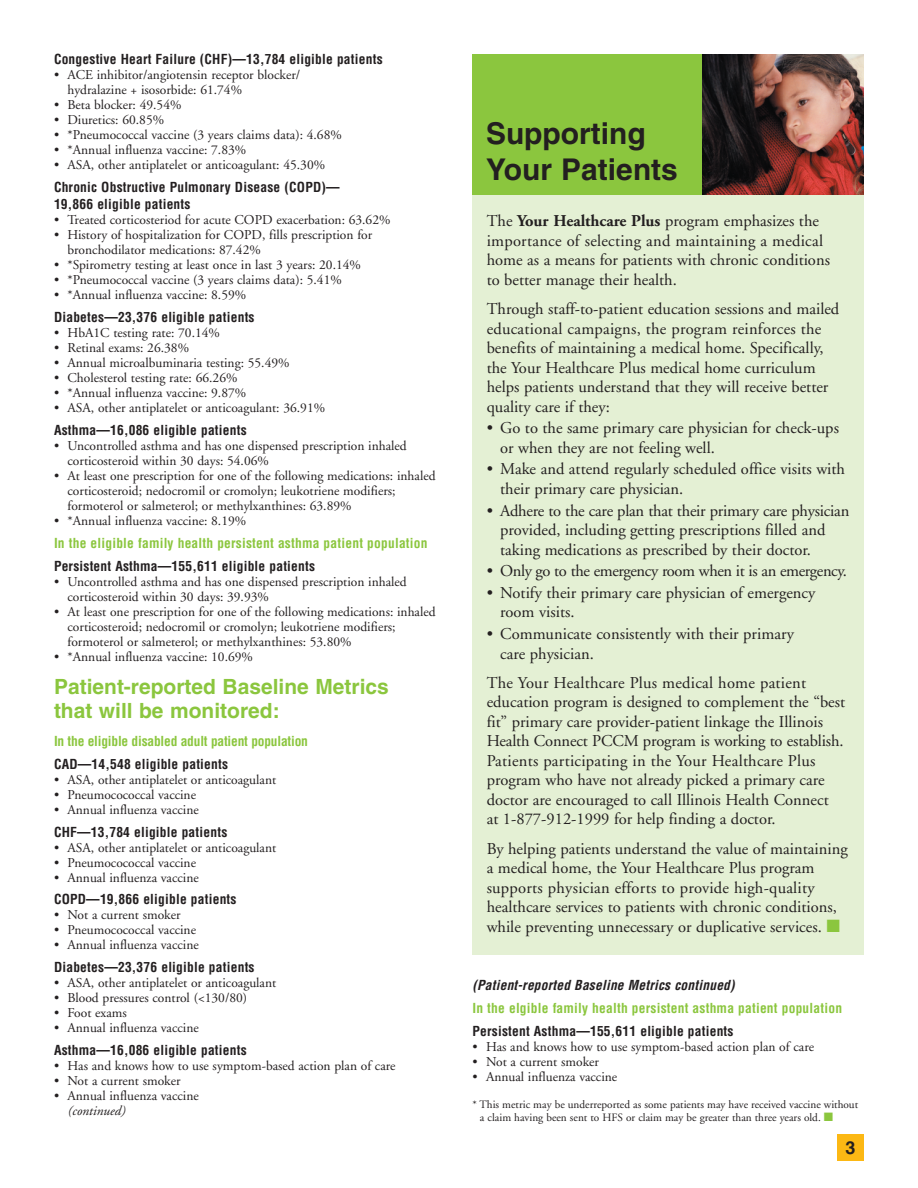
<style>
.page{position:relative;width:918px;height:1188px;background:#fff}
.page>*{position:absolute;margin:0;border:0;box-sizing:border-box;transform-origin:0 0}
.t1{font:700 30px/36px "Helvetica";color:#231f20}
.t2{font:700 21px/24px "Helvetica";color:#8bc63e}
.t3{font:700 18px "Helvetica";color:#231f20}
.t4{font:16.5px/19.5px "Adobe Garamond";color:#231f20}
.t5{font:16.5px "Adobe Garamond";letter-spacing:-.025em;color:#231f20}
.t6{font:13.5px/15px "Adobe Garamond";color:#231f20}
.t7{font:700 condensed 13.5px/16.5px "Helvetica";letter-spacing:.015em;color:#231f20}
.t8{font:700 condensed 13.5px "Helvetica";letter-spacing:.015em;color:#8bc63e}
.t9{font:700 condensed 13.5px "Helvetica";letter-spacing:-.015em;color:#8bc63e}
.t10{font:italic 700 condensed 13.5px "Helvetica";letter-spacing:.015em;color:#231f20}
.t11{font:italic 13.5px "Adobe Garamond";color:#231f20}
.t12{font:11.25px/13.5px "Adobe Garamond";color:#231f20}
.s1{font-weight:700}
</style>
<div class="page">
<div style="left:837px;top:1134px;width:27px;height:27px;background:#fcb814"></div>
<div style="left:472px;top:54px;width:392px;height:901px;background:#e4f0d4"></div>
<div style="left:472px;top:54px;width:392px;height:141px;background:#8bc63e"></div>
<img style="left:702px;top:54px;width:162px;height:141px">
<p class="t7" style="left:54px;top:52px;width:330px">Congestive Heart Failure (CHF)—13,784 eligible patients</p>
<p class="t6" style="left:68px;top:69px;width:234px;text-indent:-14px">• ACE inhibitor/angiotensin receptor blocker/ hydralazine + isosorbide: 61.74%</p>
<p class="t6" style="left:54px;top:99px;width:129px">• Beta blocker: 49.54%</p>
<p class="t6" style="left:54px;top:114px;width:112px">• Diuretics: 60.85%</p>
<p class="t6" style="left:54px;top:129px;width:289px">• *Pneumococcal vaccine (3 years claims data): 4.68%</p>
<p class="t6" style="left:54px;top:144px;width:194px">• *Annual influenza vaccine: 7.83%</p>
<p class="t6" style="left:54px;top:159px;width:273px">• ASA, other antiplatelet or anticoagulant: 45.30%</p>
<p class="t7" style="left:54px;top:180px;width:287px">Chronic Obstructive Pulmonary Disease (COPD)—<br>19,866 eligible patients</p>
<p class="t6" style="left:54px;top:213px;width:338px">• Treated corticosteriod for acute COPD exacerbation: 63.62%</p>
<p class="t6" style="left:68px;top:228px;width:306px;text-indent:-14px">• History of hospitalization for COPD, fills prescription for bronchodilator medications: 87.42%</p>
<p class="t6" style="left:54px;top:258px;width:308px">• *Spirometry testing at least once in last 3 years: 20.14%</p>
<p class="t6" style="left:54px;top:273px;width:289px">• *Pneumococcal vaccine (3 years claims data): 5.41%</p>
<p class="t6" style="left:54px;top:288px;width:194px">• *Annual influenza vaccine: 8.59%</p>
<p class="t7" style="left:54px;top:310px;width:202px">Diabetes—23,376 eligible patients</p>
<p class="t6" style="left:54px;top:326px;width:167px">• HbA1C testing rate: 70.14%</p>
<p class="t6" style="left:54px;top:341px;width:137px">• Retinal exams: 26.38%</p>
<p class="t6" style="left:54px;top:356px;width:237px">• Annual microalbuminaria testing: 55.49%</p>
<p class="t6" style="left:54px;top:371px;width:185px">• Cholesterol testing rate: 66.26%</p>
<p class="t6" style="left:54px;top:386px;width:194px">• *Annual influenza vaccine: 9.87%</p>
<p class="t6" style="left:54px;top:401px;width:273px">• ASA, other antiplatelet or anticoagulant: 36.91%</p>
<p class="t7" style="left:54px;top:423px;width:194px">Asthma—16,086 eligible patients</p>
<p class="t6" style="left:68px;top:439px;width:341px;text-indent:-14px">• Uncontrolled asthma and has one dispensed prescription inhaled corticosteroid within 30 days: 54.06%</p>
<p class="t6" style="left:68px;top:469px;width:370px;text-indent:-14px">• At least one prescription for one of the following medications: inhaled corticosteroid; nedocromil or cromolyn; leukotriene modifiers; formoterol or salmeterol; or methylxanthines: 63.89%</p>
<p class="t6" style="left:54px;top:514px;width:194px">• *Annual influenza vaccine: 8.19%</p>
<p class="t8" style="left:54px;top:537px;width:375px">In the eligible family health persistent asthma patient population</p>
<p class="t7" style="left:54px;top:558px;width:263px">Persistent Asthma—155,611 eligible patients</p>
<p class="t6" style="left:68px;top:575px;width:341px;text-indent:-14px">• Uncontrolled asthma and has one dispensed prescription inhaled corticosteroid within 30 days: 39.93%</p>
<p class="t6" style="left:68px;top:605px;width:370px;text-indent:-14px">• At least one prescription for one of the following medications: inhaled corticosteroid; nedocromil or cromolyn; leukotriene modifiers; formoterol or salmeterol; or methylxanthines: 53.80%</p>
<p class="t6" style="left:54px;top:650px;width:200px">• *Annual influenza vaccine: 10.69%</p>
<h2 class="t2" style="left:54px;top:677px;width:336px">Patient-reported Baseline Metrics that will be monitored:</h2>
<p class="t9" style="left:54px;top:735px;width:256px">In the eligible disabled adult patient population</p>
<p class="t7" style="left:54px;top:756px;width:176px">CAD—14,548 eligible patients</p>
<p class="t6" style="left:54px;top:773px;width:224px">• ASA, other antiplatelet or anticoagulant</p>
<p class="t6" style="left:54px;top:788px;width:144px">• Pneumocococcal vaccine</p>
<p class="t6" style="left:54px;top:803px;width:146px">• Annual influenza vaccine</p>
<p class="t7" style="left:54px;top:824px;width:175px">CHF—13,784 eligible patients</p>
<p class="t6" style="left:54px;top:841px;width:224px">• ASA, other antiplatelet or anticoagulant</p>
<p class="t6" style="left:54px;top:856px;width:144px">• Pneumocococcal vaccine</p>
<p class="t6" style="left:54px;top:871px;width:146px">• Annual influenza vaccine</p>
<p class="t7" style="left:54px;top:892px;width:184px">COPD—19,866 eligible patients</p>
<p class="t6" style="left:54px;top:909px;width:128px">• Not a current smoker</p>
<p class="t6" style="left:54px;top:924px;width:144px">• Pneumocococcal vaccine</p>
<p class="t6" style="left:54px;top:939px;width:146px">• Annual influenza vaccine</p>
<p class="t7" style="left:54px;top:960px;width:202px">Diabetes—23,376 eligible patients</p>
<p class="t6" style="left:54px;top:977px;width:224px">• ASA, other antiplatelet or anticoagulant</p>
<p class="t6" style="left:54px;top:992px;width:195px">• Blood pressures control (&lt;130/80)</p>
<p class="t6" style="left:54px;top:1007px;width:74px">• Foot exams</p>
<p class="t6" style="left:54px;top:1022px;width:146px">• Annual influenza vaccine</p>
<p class="t7" style="left:54px;top:1043px;width:194px">Asthma—16,086 eligible patients</p>
<p class="t6" style="left:54px;top:1060px;width:343px">• Has and knows how to use symptom-based action plan of care</p>
<p class="t6" style="left:54px;top:1075px;width:128px">• Not a current smoker</p>
<p class="t6" style="left:54px;top:1090px;width:146px">• Annual influenza vaccine</p>
<p class="t11" style="left:68px;top:1106px;width:59px">(continued)</p>
<h1 class="t1" style="left:486px;top:118px;width:193px">Supporting<br>Your Patients</h1>
<p class="t4" style="left:487px;top:213px;width:345px">The <span class="s1">Your Healthcare Plus</span> program emphasizes the importance of selecting and maintaining a medical home as a means for patients with chronic conditions to better manage their health.</p>
<p class="t4" style="left:487px;top:301px;width:354px">Through staff-to-patient education sessions and mailed educational campaigns, the program reinforces the benefits of maintaining a medical home. Specifically, the Your Healthcare Plus medical home curriculum helps patients understand that they will receive better quality care if they:</p>
<p class="t4" style="left:500px;top:420px;width:340px;text-indent:-14px">• Go to the same primary care physician for check-ups or when they are not feeling well.</p>
<p class="t4" style="left:500px;top:461px;width:346px;text-indent:-14px">• Make and attend regularly scheduled office visits with their primary care physician.</p>
<p class="t4" style="left:500px;top:502px;width:351px;text-indent:-14px">• Adhere to the care plan that their primary care physician provided, including getting prescriptions filled and taking medications as prescribed by their doctor.</p>
<p class="t5" style="left:487px;top:564px;width:362px">• Only go to the emergency room when it is an emergency.</p>
<p class="t4" style="left:500px;top:584px;width:317px;text-indent:-14px">• Notify their primary care physician of emergency room visits.</p>
<p class="t4" style="left:500px;top:626px;width:295px;text-indent:-14px">• Communicate consistently with their primary care physician.</p>
<p class="t4" style="left:487px;top:674px;width:360px">The Your Healthcare Plus medical home patient education program is designed to complement the “best fit” primary care provider-patient linkage the Illinois Health Connect PCCM program is working to establish.<br>Patients participating in the Your Healthcare Plus program who have not already picked a primary care doctor are encouraged to call Illinois Health Connect<br>at 1-877-912-1999 for help finding a doctor.</p>
<p class="t4" style="left:487px;top:840px;width:363px">By helping patients understand the value of maintaining a medical home, the Your Healthcare Plus program supports physician efforts to provide high-quality healthcare services to patients with chronic conditions, while preventing unnecessary or duplicative services.</p>
<p class="t10" style="left:472px;top:980px;width:264px">(Patient-reported Baseline Metrics continued)</p>
<p class="t8" style="left:472px;top:1003px;width:371px">In the elgible family health persistent asthma patient population</p>
<p class="t7" style="left:472px;top:1024px;width:263px">Persistent Asthma—155,611 eligible patients</p>
<p class="t6" style="left:472px;top:1040px;width:343px">• Has and knows how to use symptom-based action plan of care</p>
<p class="t6" style="left:472px;top:1055px;width:128px">• Not a current smoker</p>
<p class="t6" style="left:472px;top:1070px;width:146px">• Annual influenza vaccine</p>
<p class="t12" style="left:480px;top:1099px;width:380px;text-indent:-7px">* This metric may be underreported as some patients may have received vaccine without a claim having been sent to HFS or claim may be greater than three years old.</p>
<h3 class="t3" style="left:845px;top:1140px;width:12px">3</h3>
</div>
